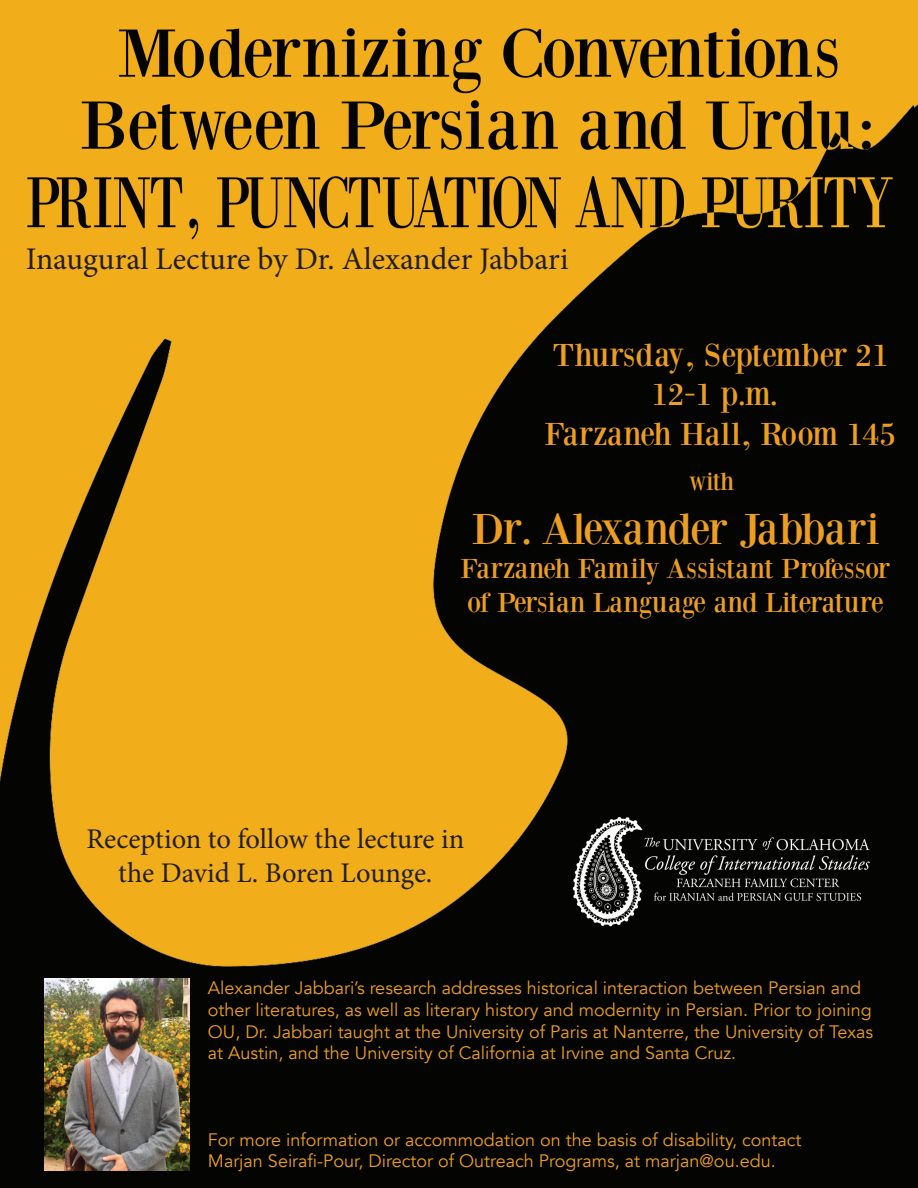
<style>
.page{position:relative;width:918px;height:1188px;background:#fff}
.page>*{position:absolute;margin:0;border:0;box-sizing:border-box;transform-origin:0 0}
.t1{font:45px "Bodoni XT";letter-spacing:-.035em;color:#ed9e20}
.t2{font:33px/39.6px "Bodoni XT";color:#ed9e20;text-align:center}
.t3{font:31.5px "Minion Pro";color:#231f20}
.t4{font:28.5px/34.2px "Bodoni XT";color:#ed9e20}
.t5{font:28.5px/34.2px "Minion Pro";color:#231f20;text-align:center}
.t6{font:25.5px "Bodoni XT";color:#ed9e20}
.t7{font:18px/21.6px "Avenir";color:#ed9e20}
</style>
<div class="page">
<img style="left:0;top:0;width:918px;height:1188px">
<img style="left:568px;top:816px;width:311px;height:111px">
<img style="left:45px;top:978px;width:144px;height:193px">
<h3 class="t3" style="left:26px;top:238px;width:544px">Inaugural Lecture by Dr. Alexander Jabbari</h3>
<h2 class="t2" style="left:544px;top:335px;width:353px">Thursday, September 21<br>12-1 p.m.<br>Farzaneh Hall, Room 145</h2>
<h3 class="t6" style="left:689px;top:466px;width:46px">with</h3>
<h1 class="t1" style="left:472px;top:502px;width:409px">Dr. Alexander Jabbari</h1>
<h3 class="t4" style="left:461px;top:551px;width:432px">Farzaneh Family Assistant Professor of Persian Language and Literature</h3>
<h3 class="t5" style="left:86px;top:822px;width:380px">Reception to follow the lecture in the David L. Boren Lounge.</h3>
<p class="t7" style="left:208px;top:978px;width:667px">Alexander Jabbari’s research addresses historical interaction between Persian and other literatures, as well as literary history and modernity in Persian. Prior to joining OU, Dr. Jabbari taught at the University of Paris at Nanterre, the University of Texas at Austin, and the University of California at Irvine and Santa Cruz.</p>
<p class="t7" style="left:208px;top:1129px;width:595px">For more information or accommodation on the basis of disability, contact<br>Marjan Seirafi-Pour, Director of Outreach Programs, at marjan@ou.edu.</p>
</div>
